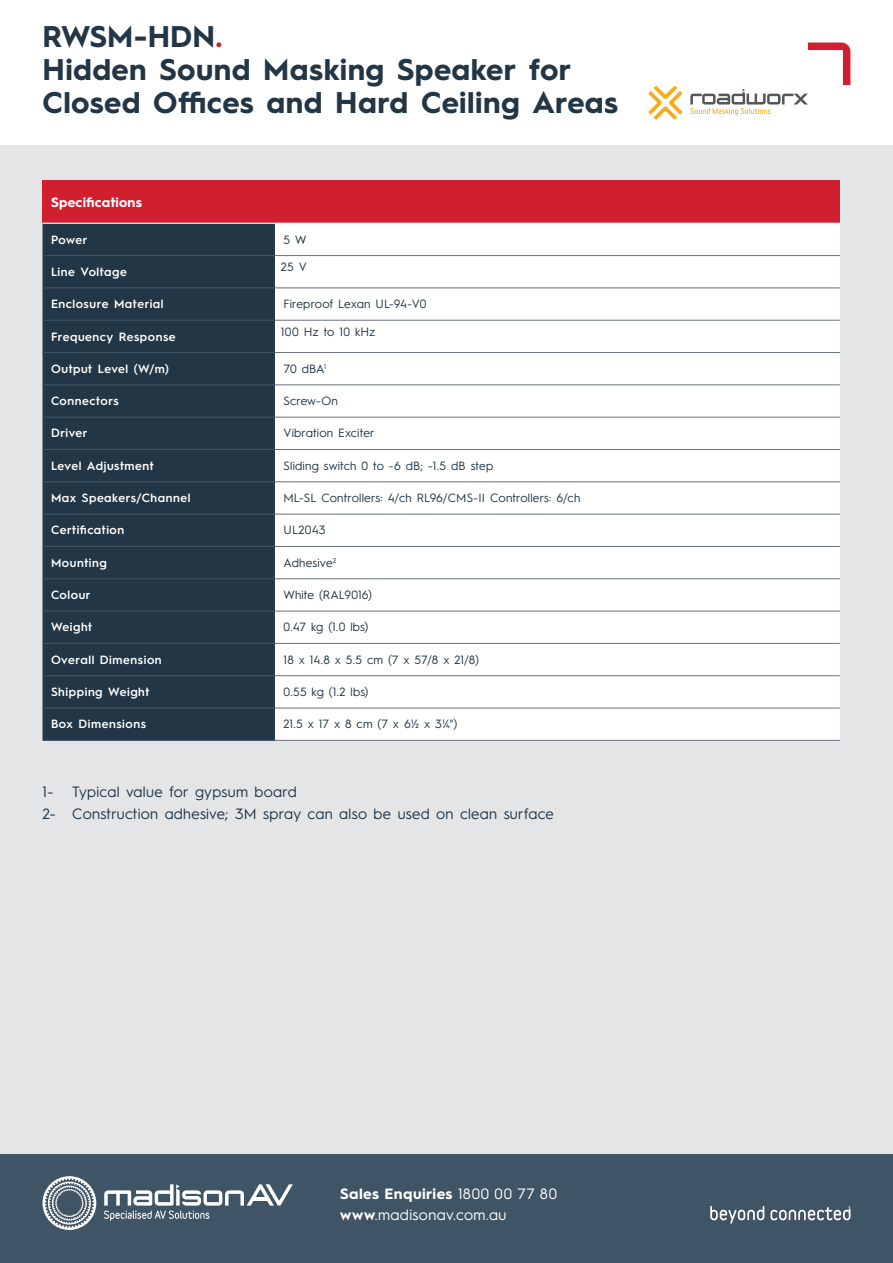
<style>
.page{position:relative;width:893px;height:1263px;background:#fff}
.page>*{position:absolute;margin:0;border:0;box-sizing:border-box;transform-origin:0 0}
.t1{font:700 30px/33px "Hurme Geometric Sans 1";letter-spacing:.01em;color:#223646}
.Bullets{font:15px "Hurme Geometric Sans 1";letter-spacing:.02em;color:#223646}
.t2{font:15px/21px "Hurme Geometric Sans 1";letter-spacing:.025em;color:#fff}
.Table_Header{font:700 13.5px "Hurme Geometric Sans 1";letter-spacing:.015em;color:#fff}
.Table_Body{font:12px "Hurme Geometric Sans 1";letter-spacing:.015em;color:#223646}
.Table_SectionHeader{font:600 12px "Hurme Geometric Sans 1";letter-spacing:.045em;color:#fff}
.s1{color:#d0202f}
.s2{font-weight:700}
</style>
<div class="page">
<div style="left:0;top:145px;width:893px;height:1009px;background:#e4e5e7"></div>
<svg style="left:648px;top:86px;width:34px;height:34px"></svg>
<svg style="left:690px;top:43px;width:160px;height:72px"></svg>
<div style="left:0;top:1154px;width:893px;height:109px;background:#3f5465"></div>
<svg style="left:43px;top:1176px;width:53px;height:54px"></svg>
<svg style="left:104px;top:1184px;width:189px;height:37px"></svg>
<hr style="left:253px;top:1197px;width:15px;height:4px;background:#fff">
<svg style="left:710px;top:1206px;width:54px;height:18px"></svg>
<svg style="left:770px;top:1206px;width:80px;height:14px"></svg>
<div style="left:43px;top:181px;width:797px;height:42px;background:#d0202f"></div>
<div style="left:43px;top:224px;width:232px;height:516px;background:#223646"></div>
<div style="left:275px;top:224px;width:565px;height:515px;background:#fff"></div>
<hr style="left:275px;top:385px;width:565px;height:1px;background:#676f7e">
<hr style="left:275px;top:417px;width:565px;height:1px;background:#676f7e">
<hr style="left:275px;top:449px;width:565px;height:1px;background:#676f7e">
<hr style="left:275px;top:481px;width:565px;height:1px;background:#676f7e">
<hr style="left:275px;top:514px;width:565px;height:1px;background:#676f7e">
<hr style="left:275px;top:546px;width:565px;height:1px;background:#676f7e">
<hr style="left:275px;top:578px;width:565px;height:1px;background:#676f7e">
<hr style="left:275px;top:611px;width:565px;height:1px;background:#676f7e">
<hr style="left:275px;top:643px;width:565px;height:1px;background:#676f7e">
<hr style="left:275px;top:675px;width:565px;height:1px;background:#676f7e">
<hr style="left:275px;top:708px;width:565px;height:1px;background:#676f7e">
<hr style="left:43px;top:223px;width:232px;height:1px;background:#fff">
<hr style="left:275px;top:223px;width:565px;height:1px;background:#fff">
<hr style="left:43px;top:255px;width:232px;height:1px;background:#3f5465">
<hr style="left:43px;top:287px;width:232px;height:1px;background:#3f5465">
<hr style="left:43px;top:320px;width:232px;height:1px;background:#3f5465">
<hr style="left:43px;top:352px;width:232px;height:1px;background:#3f5465">
<hr style="left:43px;top:384px;width:232px;height:1px;background:#3f5465">
<hr style="left:43px;top:417px;width:232px;height:1px;background:#3f5465">
<hr style="left:43px;top:449px;width:232px;height:1px;background:#3f5465">
<hr style="left:43px;top:481px;width:232px;height:1px;background:#3f5465">
<hr style="left:43px;top:514px;width:232px;height:1px;background:#3f5465">
<hr style="left:43px;top:546px;width:232px;height:1px;background:#3f5465">
<hr style="left:43px;top:578px;width:232px;height:1px;background:#3f5465">
<hr style="left:43px;top:610px;width:232px;height:2px;background:#3f5465">
<hr style="left:43px;top:643px;width:232px;height:1px;background:#3f5465">
<hr style="left:43px;top:675px;width:232px;height:1px;background:#3f5465">
<hr style="left:43px;top:707px;width:232px;height:2px;background:#3f5465">
<hr style="left:43px;top:740px;width:232px;height:1px;background:#3f5465">
<hr style="left:275px;top:255px;width:565px;height:1px;background:#676f7e">
<hr style="left:275px;top:288px;width:565px;height:1px;background:#676f7e">
<hr style="left:275px;top:320px;width:565px;height:1px;background:#676f7e">
<hr style="left:275px;top:352px;width:565px;height:1px;background:#676f7e">
<hr style="left:275px;top:740px;width:565px;height:1px;background:#676f7e">
<h2 class="t1" style="left:43px;top:19px;width:577px">RWSM-HDN<span class="s1">.<br></span>Hidden Sound Masking Speaker for<br>Closed Offices and Hard Ceiling Areas</h2>
<p class="Table_Header" style="left:51px;top:193px;width:93px">Specifications</p>
<p class="Table_SectionHeader" style="left:51px;top:231px;width:38px">Power</p>
<p class="Table_Body" style="left:283px;top:231px;width:24px">5 W</p>
<p class="Table_SectionHeader" style="left:51px;top:263px;width:77px">Line Voltage</p>
<p class="Table_Body" style="left:281px;top:259px;width:27px">25 V</p>
<p class="Table_SectionHeader" style="left:51px;top:296px;width:114px">Enclosure Material</p>
<p class="Table_Body" style="left:283px;top:296px;width:145px">Fireproof Lexan UL-94-V0</p>
<p class="Table_SectionHeader" style="left:51px;top:328px;width:126px">Frequency Response</p>
<p class="Table_Body" style="left:281px;top:323px;width:96px">100 Hz to 10 kHz</p>
<p class="Table_SectionHeader" style="left:51px;top:360px;width:119px">Output Level (W/m)</p>
<p class="Table_Body" style="left:283px;top:360px;width:44px">70 dBA<sup>1</sup></p>
<p class="Table_SectionHeader" style="left:51px;top:392px;width:69px">Connectors</p>
<p class="Table_Body" style="left:283px;top:392px;width:56px">Screw-On</p>
<p class="Table_SectionHeader" style="left:51px;top:425px;width:38px">Driver</p>
<p class="Table_Body" style="left:283px;top:425px;width:93px">Vibration Exciter</p>
<p class="Table_SectionHeader" style="left:51px;top:457px;width:104px">Level Adjustment</p>
<p class="Table_Body" style="left:283px;top:457px;width:211px">Sliding switch 0 to -6 dB; -1.5 dB step</p>
<p class="Table_SectionHeader" style="left:51px;top:489px;width:141px">Max Speakers/Channel</p>
<p class="Table_Body" style="left:283px;top:489px;width:298px">ML-SL Controllers: 4/ch RL96/CMS-II Controllers: 6/ch</p>
<p class="Table_SectionHeader" style="left:51px;top:522px;width:75px">Certification</p>
<p class="Table_Body" style="left:283px;top:522px;width:44px">UL2043</p>
<p class="Table_SectionHeader" style="left:51px;top:554px;width:57px">Mounting</p>
<p class="Table_Body" style="left:283px;top:554px;width:54px">Adhesive<sup>2</sup></p>
<p class="Table_SectionHeader" style="left:51px;top:586px;width:41px">Colour</p>
<p class="Table_Body" style="left:283px;top:586px;width:90px">White (RAL9016)</p>
<p class="Table_SectionHeader" style="left:51px;top:619px;width:43px">Weight</p>
<p class="Table_Body" style="left:283px;top:619px;width:86px">0.47 kg (1.0 lbs)</p>
<p class="Table_SectionHeader" style="left:51px;top:651px;width:112px">Overall Dimension</p>
<p class="Table_Body" style="left:283px;top:651px;width:197px">18 x 14.8 x 5.5 cm (7 x 57/8 x 21/8)</p>
<p class="Table_SectionHeader" style="left:51px;top:683px;width:100px">Shipping Weight</p>
<p class="Table_Body" style="left:283px;top:683px;width:87px">0.55 kg (1.2 lbs)</p>
<p class="Table_SectionHeader" style="left:51px;top:716px;width:97px">Box Dimensions</p>
<p class="Table_Body" style="left:283px;top:716px;width:175px">21.5 x 17 x 8 cm (7 x 6½ x 3¼")</p>
<p class="Bullets" style="left:43px;top:781px;width:12px">1-</p>
<p class="Bullets" style="left:72px;top:781px;width:226px">Typical value for gypsum board</p>
<p class="Bullets" style="left:43px;top:803px;width:513px">2- Construction adhesive; 3M spray can also be used on clean surface</p>
<p class="t2" style="left:340px;top:1183px;width:218px"><span class="s2">Sales Enquiries</span> 1800 00 77 80 <span class="s2">www</span>.madisonav.com.au</p>
</div>
